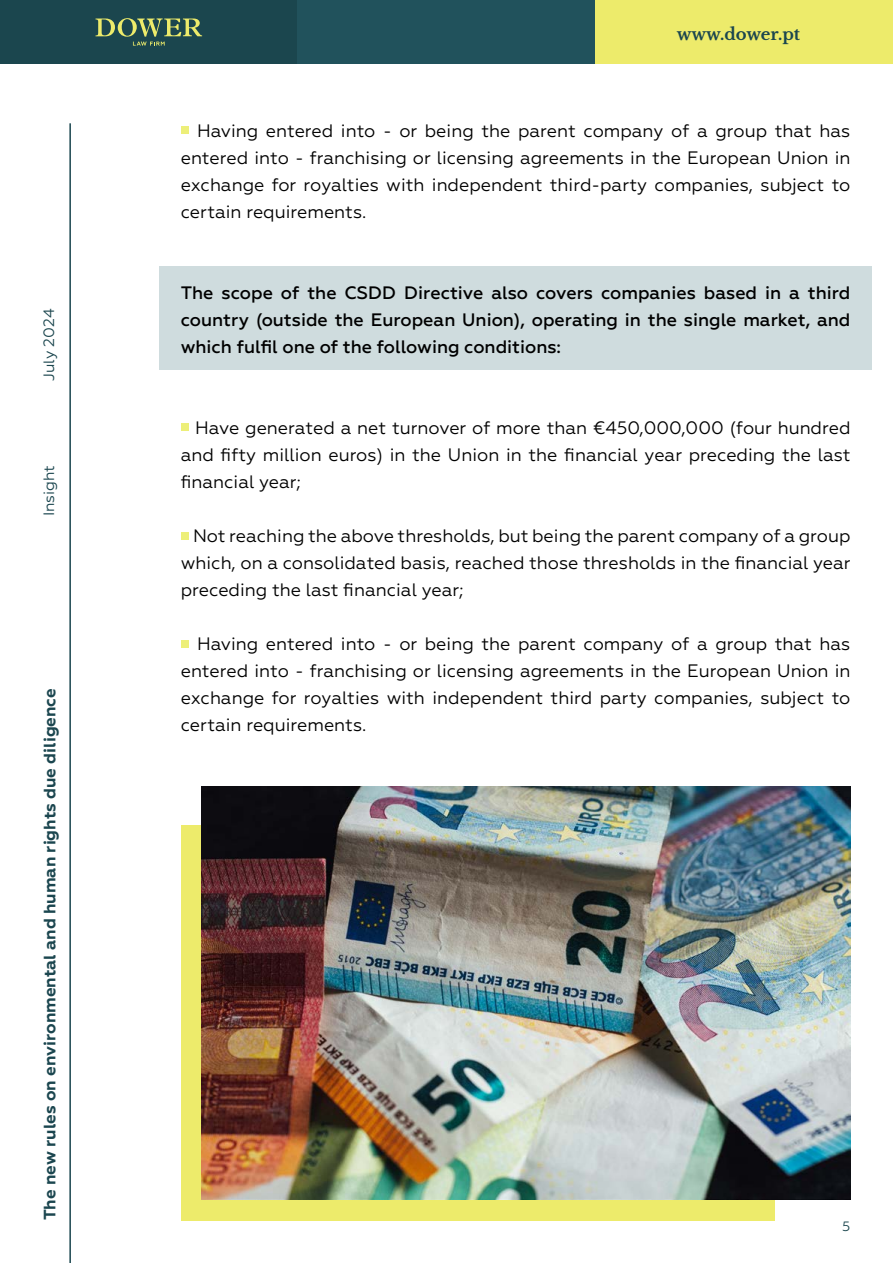
<style>
.page{position:relative;width:893px;height:1263px;background:#fff}
.page>*{position:absolute;margin:0;border:0;box-sizing:border-box;transform-origin:0 0}
.t1{font:18px/27px "Geometria";color:#000;text-align:justify}
.t2{font:500 18px/27px "Geometria";color:#000;text-align:justify}
.t3{font:700 16.5px "Geometria";color:#1b464f}
.t4{font:700 16.5px "Libre Baskerville";color:#1b464e}
.t5{font:15px "Geometria";color:#1b464e}
.t6{font:15px "Geometria";color:#1b464f}
.t7{font:13.5px "Geometria";color:#1b464e}
</style>
<div class="page">
<div style="left:0;top:0;width:298px;height:64px;background:#1b464e"></div>
<div style="left:298px;top:0;width:297px;height:64px;background:#21525c"></div>
<div style="left:595px;top:0;width:298px;height:64px;background:#edeb6b"></div>
<svg style="left:96px;top:18px;width:106px;height:28px"></svg>
<hr style="left:69px;top:123px;width:2px;height:1140px;background:#1b464f">
<div style="left:159px;top:267px;width:713px;height:103px;background:#cfdcde"></div>
<div style="left:181px;top:126px;width:8px;height:8px;background:#edef79"></div>
<div style="left:181px;top:423px;width:8px;height:8px;background:#edef79"></div>
<div style="left:181px;top:532px;width:8px;height:8px;background:#edef79"></div>
<div style="left:181px;top:639px;width:8px;height:8px;background:#edef79"></div>
<div style="left:181px;top:825px;width:594px;height:395px;background:#edeb6b"></div>
<img style="left:201px;top:787px;width:649px;height:412px">
<p class="t5" style="left:40px;top:381px;width:74px;rotate:-90deg">July 2024</p>
<p class="t6" style="left:40px;top:516px;width:53px;rotate:-90deg">Insight</p>
<p class="t3" style="left:40px;top:1220px;width:534px;rotate:-90deg">The new rules on environmental and human rights due diligence</p>
<p class="t4" style="left:677px;top:24px;width:125px">www.dower.pt</p>
<p class="t1" style="left:181px;top:118px;width:671px">- Having entered into - or being the parent company of a group that has entered into - franchising or licensing agreements in the European Union in exchange for royalties with independent third-party companies, subject to certain requirements.</p>
<p class="t2" style="left:181px;top:280px;width:671px">The scope of the CSDD Directive also covers companies based in a third country (outside the European Union), operating in the single market, and which fulfil one of the following conditions:</p>
<p class="t1" style="left:181px;top:415px;width:671px">- Have generated a net turnover of more than €450,000,000 (four hundred and fifty million euros) in the Union in the financial year preceding the last financial year;</p>
<p class="t1" style="left:181px;top:523px;width:671px">- Not reaching the above thresholds, but being the parent company of a group which, on a consolidated basis, reached those thresholds in the financial year preceding the last financial year;</p>
<p class="t1" style="left:181px;top:631px;width:671px">- Having entered into - or being the parent company of a group that has entered into - franchising or licensing agreements in the European Union in exchange for royalties with independent third party companies, subject to certain requirements.</p>
<p class="t7" style="left:842px;top:1218px;width:10px">5</p>
</div>
